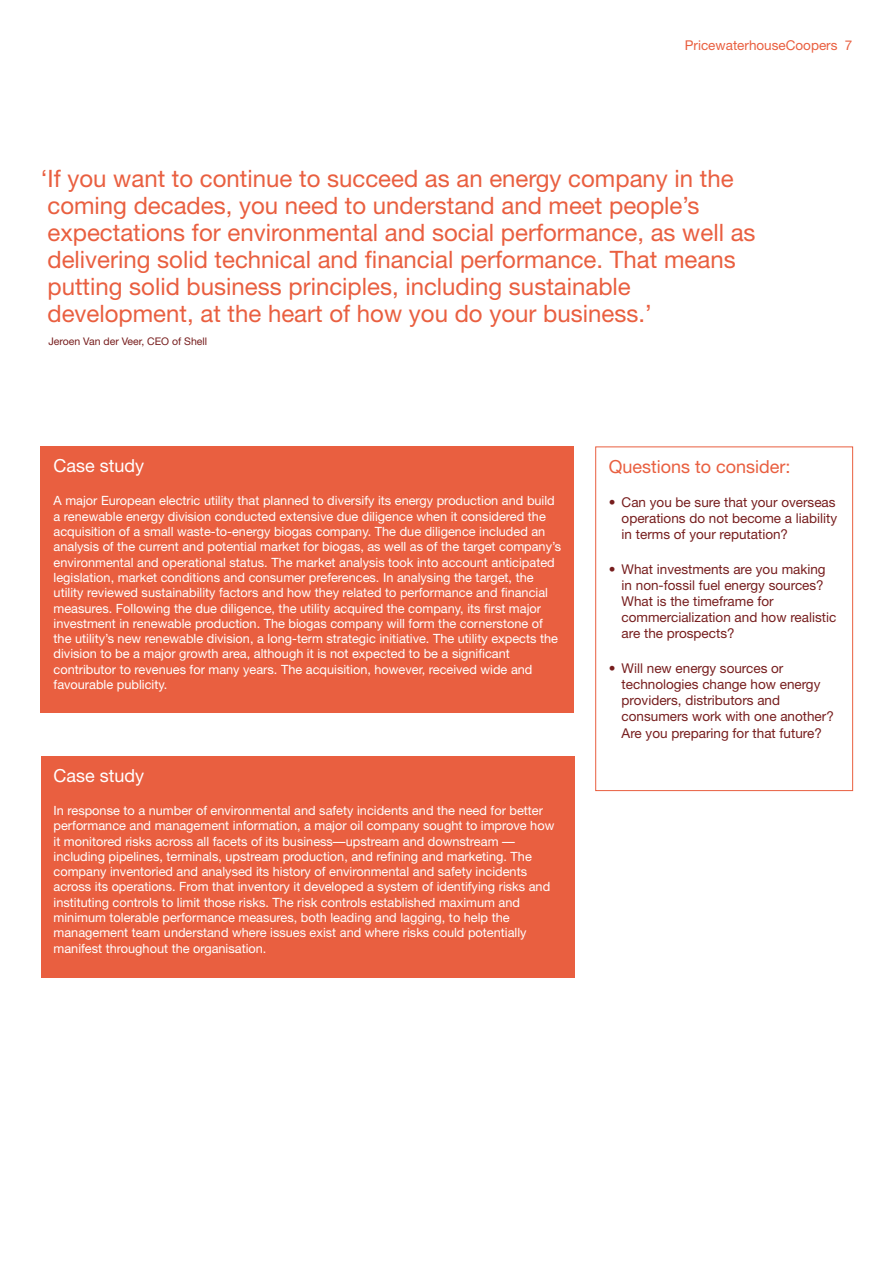
<style>
.page{position:relative;width:893px;height:1263px;background:#fff}
.page>*{position:absolute;margin:0;border:0;box-sizing:border-box;transform-origin:0 0}
.t1{font:24px/27px "Helvetica Neue";color:#e95f40}
.t2{font:18px "Helvetica Neue";color:#e95f40}
.t3{font:18px "Helvetica Neue";color:#fff}
.t4{font:13.5px/16.2px "Helvetica Neue";color:#771e1e}
.t5{font:13.5px "Helvetica Neue";color:#e95f40}
.t6{font:12.75px/15.3px "Helvetica Neue";color:#fff}
.t7{font:10.5px "Helvetica Neue";color:#771e1e}
</style>
<div class="page">
<div style="left:41px;top:446px;width:533px;height:267px;background:#e95f40"></div>
<div style="left:41px;top:756px;width:534px;height:221px;background:#e95f40"></div>
<div style="left:595px;top:446px;width:258px;height:345px;border:1px solid #e95f40"></div>
<p class="t5" style="left:685px;top:38px;width:169px">PricewaterhouseCoopers 7</p>
<p class="t1" style="left:41px;top:165px;width:716px">‘If you want to continue to succeed as an energy company in the coming decades, you need to understand and meet people’s expectations for environmental and social performance, as well as delivering solid technical and financial performance. That means putting solid business principles, including sustainable development, at the heart of how you do your business.’</p>
<p class="t7" style="left:48px;top:335px;width:160px">Jeroen Van der Veer, CEO of Shell</p>
<h2 class="t3" style="left:54px;top:455px;width:92px">Case study</h2>
<p class="t6" style="left:54px;top:493px;width:509px">A major European electric utility that planned to diversify its energy production and build a renewable energy division conducted extensive due diligence when it considered the acquisition of a small waste-to-energy biogas company. The due diligence included an analysis of the current and potential market for biogas, as well as of the target company’s environmental and operational status. The market analysis took into account anticipated legislation, market conditions and consumer preferences. In analysing the target, the utility reviewed sustainability factors and how they related to performance and financial measures. Following the due diligence, the utility acquired the company, its first major investment in renewable production. The biogas company will form the cornerstone of the utility’s new renewable division, a long-term strategic initiative. The utility expects the division to be a major growth area, although it is not expected to be a significant contributor to revenues for many years. The acquisition, however, received wide and favourable publicity.</p>
<h2 class="t3" style="left:54px;top:764px;width:92px">Case study</h2>
<p class="t6" style="left:54px;top:802px;width:502px">In response to a number of environmental and safety incidents and the need for better performance and management information, a major oil company sought to improve how it monitored risks across all facets of its business—upstream and downstream — including pipelines, terminals, upstream production, and refining and marketing. The company inventoried and analysed its history of environmental and safety incidents across its operations. From that inventory it developed a system of identifying risks and instituting controls to limit those risks. The risk controls established maximum and minimum tolerable performance measures, both leading and lagging, to help the management team understand where issues exist and where risks could potentially manifest throughout the organisation.</p>
<h2 class="t2" style="left:609px;top:456px;width:183px">Questions to consider:</h2>
<p class="t4" style="left:622px;top:494px;width:217px;text-align:justify;text-indent:-13px">• Can you be sure that your overseas operations do not become a liability in terms of your reputation?</p>
<p class="t4" style="left:622px;top:561px;width:216px;text-indent:-13px">• What investments are you making in non-fossil fuel energy sources?<br>What is the timeframe for commercialization and how realistic are the prospects?</p>
<p class="t4" style="left:622px;top:659px;width:214px;text-indent:-13px">• Will new energy sources or technologies change how energy providers, distributors and consumers work with one another?<br>Are you preparing for that future?</p>
</div>
